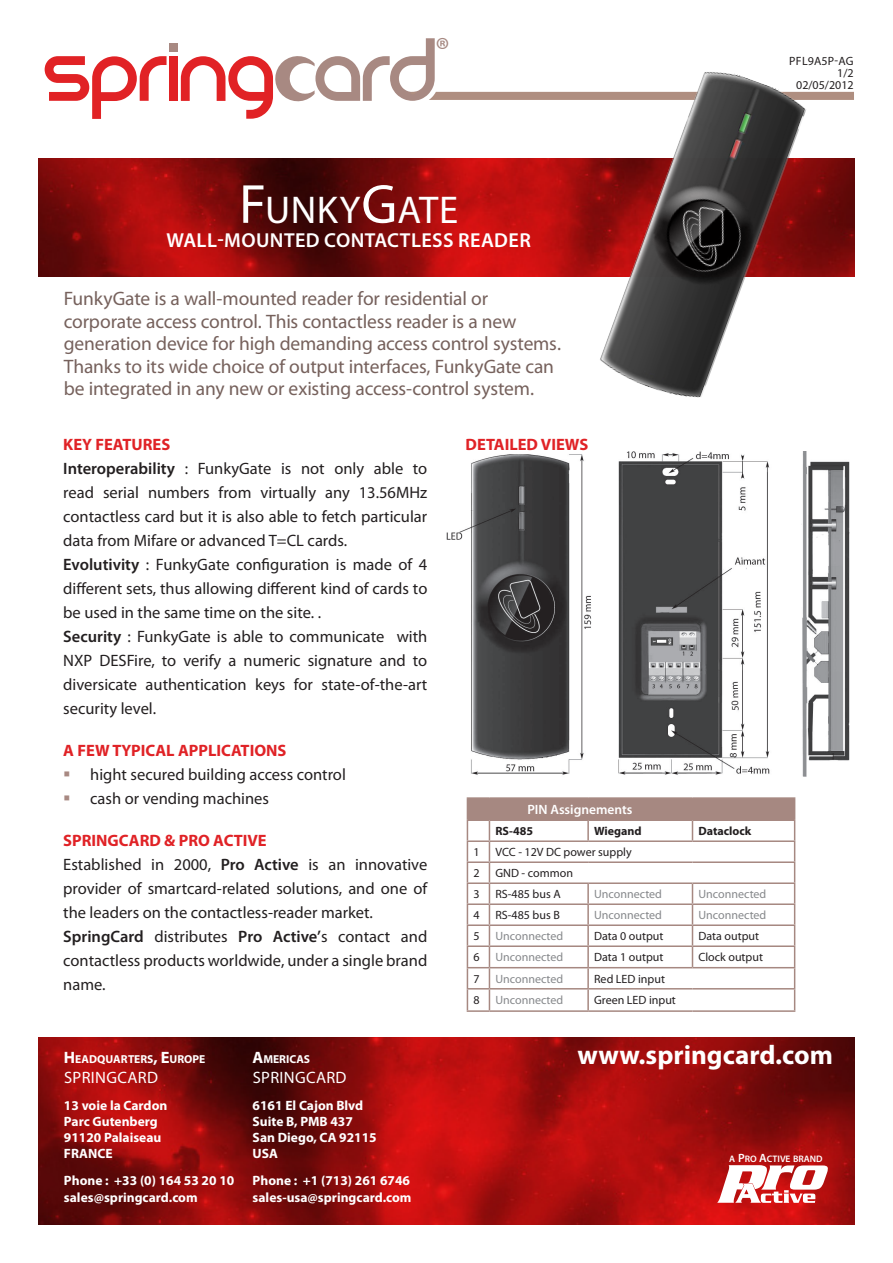
<style>
.page{position:relative;width:893px;height:1263px;background:#fff}
.page>*{position:absolute;margin:0;border:0;box-sizing:border-box;transform-origin:0 0}
.Nom_du_produit{font:38.85px "Myriad Pro";letter-spacing:.01em;color:#fff}
.t1{font:33.75px "Myriad Pro";color:#a68881}
.www_springcard_com{font:700 27px "Myriad Pro";color:#fff}
.Sous_titre_produit{font:600 20.25px "Myriad Pro";letter-spacing:.02em;color:#fff}
.Présentation_général{font:19.5px/22.5px "Myriad Pro";letter-spacing:-.01em;color:#76615c}
.Paragraphe{font:16.5px/24px "Myriad Pro";color:#231f20;text-align:justify}
.Nom_du_paragraphe{font:700 16.5px "Myriad Pro";color:#e02226}
.Paragraphe___puces{font:16.5px "Myriad Pro";color:#231f20}
.SPRINGCARD_-_EU__US{font:16.5px "Myriad Pro";letter-spacing:.02em;color:#fff}
.Adresse___n__de_télé{font:700 13.5px "Myriad Pro";color:#fff}
.Première_ligne_table{font:600 13.5px "Myriad Pro";color:#fff}
.colonne_de_gauche{font:12px "Myriad Pro";color:#231f20}
.colonne_de_gauche-2{font:12px "Myriad Pro";color:#86888b}
.titre_du_doc___date{font:12px "Myriad Pro";letter-spacing:.005em;color:#231f20}
.colonne_de_gauche-3{font:700 12px "Myriad Pro";color:#231f20}
.SPRINGCARD_-_EU__US-2{font:700 11.55px "Myriad Pro";color:#fff}
.t2{font:600 9.45px "Myriad Pro";color:#fff}
.s1{font-size:55.5px}
.s2{font-weight:600}
.s3{font-size:16.5px}
.s4{font-size:12px}
</style>
<div class="page">
<svg style="left:45px;top:56px;width:122px;height:63px"></svg>
<div style="left:169px;top:56px;width:9px;height:45px;background:#e12225"></div>
<div style="left:169px;top:43px;width:9px;height:9px;background:#a88982"></div>
<svg style="left:181px;top:38px;width:673px;height:81px"></svg>
<img style="left:38px;top:159px;width:817px;height:117px">
<img style="left:38px;top:1037px;width:817px;height:188px">
<svg style="left:717px;top:1165px;width:111px;height:38px"></svg>
<hr style="left:467px;top:1010px;width:22px;height:2px;background:#a68881">
<hr style="left:467px;top:797px;width:22px;height:2px;background:#a68881">
<hr style="left:489px;top:797px;width:99px;height:2px;background:#a68881">
<hr style="left:588px;top:797px;width:104px;height:2px;background:#a68881">
<hr style="left:692px;top:797px;width:103px;height:2px;background:#a68881">
<svg style="left:467px;top:799px;width:328px;height:211px"></svg>
<hr style="left:489px;top:882px;width:99px;height:2px;background:#a68881">
<hr style="left:588px;top:882px;width:104px;height:2px;background:#a68881">
<hr style="left:692px;top:882px;width:103px;height:2px;background:#a68881">
<hr style="left:489px;top:903px;width:99px;height:2px;background:#a68881">
<hr style="left:588px;top:903px;width:104px;height:2px;background:#a68881">
<hr style="left:692px;top:903px;width:103px;height:2px;background:#a68881">
<hr style="left:489px;top:924px;width:99px;height:2px;background:#a68881">
<hr style="left:588px;top:924px;width:104px;height:2px;background:#a68881">
<hr style="left:692px;top:924px;width:103px;height:2px;background:#a68881">
<hr style="left:489px;top:1010px;width:99px;height:2px;background:#a68881">
<hr style="left:588px;top:1010px;width:104px;height:2px;background:#a68881">
<hr style="left:692px;top:1010px;width:103px;height:2px;background:#a68881">
<img style="left:582px;top:59px;width:227px;height:339px">
<img style="left:446px;top:452px;width:404px;height:325px">
<h2 class="t1" style="left:435px;top:29px;width:16px">®</h2>
<p class="titre_du_doc___date" style="left:789px;top:54px;width:66px">pfl9a5p-ag</p>
<p class="titre_du_doc___date" style="left:837px;top:66px;width:18px">1/2</p>
<p class="titre_du_doc___date" style="left:796px;top:78px;width:59px">02/05/2012</p>
<p class="Nom_du_produit" style="left:239px;top:186px;width:221px"><span class="s1">F</span>UNKY<span class="s1">G</span>ATE</p>
<p class="Sous_titre_produit" style="left:166px;top:227px;width:266px">wall-mounted contactless</p>
<p class="Sous_titre_produit" style="left:458px;top:227px;width:74px">reader</p>
<p class="Présentation_général" style="left:64px;top:287px;width:499px">FunkyGate is a wall-mounted reader for residential or corporate access control. This contactless reader is a new generation device for high demanding access control systems.</p>
<p class="Présentation_général" style="left:64px;top:355px;width:492px">Thanks to its wide choice of output interfaces, FunkyGate can be integrated in any new or existing access-control system.</p>
<p class="Nom_du_paragraphe" style="left:63px;top:434px;width:108px">KEY FEATURES</p>
<p class="Paragraphe" style="left:63px;top:456px;width:366px"><span class="s2">Interoperability</span> : FunkyGate is not only able to read serial numbers from virtually any 13.56MHz contactless card but it is also able to fetch particular data from Mifare or advanced T=CL cards.</p>
<p class="Paragraphe" style="left:63px;top:552px;width:366px"><span class="s2">Evolutivity</span> : FunkyGate configuration is made of 4 different sets, thus allowing different kind of cards to be used in the same time on the site. .</p>
<p class="Paragraphe" style="left:63px;top:624px;width:366px"><span class="s2">Security</span> : FunkyGate is able to communicate with NXP DESFire, to verify a numeric signature and to diversicate authentication keys for state-of-the-art security level.</p>
<p class="Nom_du_paragraphe" style="left:63px;top:740px;width:225px">A FEW TYPICAL APPLICATIONS</p>
<p class="Paragraphe___puces" style="left:90px;top:764px;width:257px">hight secured building access control</p>
<p class="Paragraphe___puces" style="left:90px;top:788px;width:180px">cash or vending machines</p>
<p class="Nom_du_paragraphe" style="left:63px;top:830px;width:205px">SPRINGCARD &amp; PRO ACTIVE</p>
<p class="Paragraphe" style="left:63px;top:852px;width:366px">Established in 2000, <span class="s2">Pro Active</span> is an innovative provider of smartcard-related solutions, and one of the leaders on the contactless-reader market.</p>
<p class="Paragraphe" style="left:63px;top:924px;width:366px"><span class="s2">SpringCard</span> distributes <span class="s2">Pro Active’</span>s contact and contactless products worldwide, under a single brand name.</p>
<p class="Nom_du_paragraphe" style="left:466px;top:434px;width:124px">DETAILED VIEWS</p>
<p class="Première_ligne_table" style="left:527px;top:801px;width:107px">PIN Assignements</p>
<p class="colonne_de_gauche-3" style="left:495px;top:823px;width:39px">RS-485</p>
<p class="colonne_de_gauche-3" style="left:594px;top:823px;width:49px">Wiegand</p>
<p class="colonne_de_gauche-3" style="left:698px;top:823px;width:54px">Dataclock</p>
<p class="colonne_de_gauche" style="left:473px;top:845px;width:8px">1</p>
<p class="colonne_de_gauche" style="left:495px;top:845px;width:138px">VCC - 12V DC power supply</p>
<p class="colonne_de_gauche" style="left:473px;top:866px;width:8px">2</p>
<p class="colonne_de_gauche" style="left:495px;top:866px;width:9px">GND</p>
<p class="colonne_de_gauche" style="left:522px;top:866px;width:53px">- common</p>
<p class="colonne_de_gauche" style="left:473px;top:887px;width:8px">3</p>
<p class="colonne_de_gauche" style="left:495px;top:887px;width:66px">RS-485 bus A</p>
<p class="colonne_de_gauche-2" style="left:594px;top:887px;width:69px">Unconnected</p>
<p class="colonne_de_gauche-2" style="left:698px;top:887px;width:69px">Unconnected</p>
<p class="colonne_de_gauche" style="left:473px;top:908px;width:8px">4</p>
<p class="colonne_de_gauche" style="left:495px;top:908px;width:66px">RS-485 bus B</p>
<p class="colonne_de_gauche-2" style="left:594px;top:908px;width:69px">Unconnected</p>
<p class="colonne_de_gauche-2" style="left:698px;top:908px;width:69px">Unconnected</p>
<p class="colonne_de_gauche" style="left:473px;top:929px;width:8px">5</p>
<p class="colonne_de_gauche-2" style="left:495px;top:929px;width:69px">Unconnected</p>
<p class="colonne_de_gauche" style="left:594px;top:929px;width:71px">Data 0 output</p>
<p class="colonne_de_gauche" style="left:698px;top:929px;width:62px">Data output</p>
<p class="colonne_de_gauche" style="left:473px;top:950px;width:8px">6</p>
<p class="colonne_de_gauche-2" style="left:495px;top:950px;width:69px">Unconnected</p>
<p class="colonne_de_gauche" style="left:594px;top:950px;width:71px">Data 1 output</p>
<p class="colonne_de_gauche" style="left:698px;top:950px;width:66px">Clock output</p>
<p class="colonne_de_gauche" style="left:473px;top:971px;width:8px">7</p>
<p class="colonne_de_gauche-2" style="left:495px;top:971px;width:69px">Unconnected</p>
<p class="colonne_de_gauche" style="left:594px;top:971px;width:72px">Red LED input</p>
<p class="colonne_de_gauche" style="left:473px;top:992px;width:8px">8</p>
<p class="colonne_de_gauche-2" style="left:495px;top:992px;width:69px">Unconnected</p>
<p class="colonne_de_gauche" style="left:594px;top:992px;width:83px">Green LED input</p>
<p class="SPRINGCARD_-_EU__US-2" style="left:64px;top:1051px;width:143px"><span class="s3">H</span>EADQUARTERS<span class="s3">, E</span>UROPE</p>
<p class="www_springcard_com" style="left:577px;top:1037px;width:257px">www.springcard.com</p>
<p class="SPRINGCARD_-_EU__US" style="left:64px;top:1067px;width:95px">SpringCard</p>
<p class="Adresse___n__de_télé" style="left:64px;top:1096px;width:105px">13 voie la Cardon</p>
<p class="Adresse___n__de_télé" style="left:64px;top:1112px;width:95px">Parc Gutenberg</p>
<p class="Adresse___n__de_télé" style="left:64px;top:1129px;width:99px">91120 Palaiseau</p>
<p class="Adresse___n__de_télé" style="left:64px;top:1145px;width:50px">FRANCE</p>
<p class="Adresse___n__de_télé" style="left:64px;top:1172px;width:172px">Phone : +33 (0) 164 53 20 10</p>
<p class="Adresse___n__de_télé" style="left:64px;top:1188px;width:135px">sales@springcard.com</p>
<p class="SPRINGCARD_-_EU__US-2" style="left:253px;top:1051px;width:59px"><span class="s3">A</span>MERICAS</p>
<p class="SPRINGCARD_-_EU__US" style="left:253px;top:1067px;width:95px">SpringCard</p>
<p class="Adresse___n__de_télé" style="left:253px;top:1096px;width:112px">6161 El Cajon Blvd</p>
<p class="Adresse___n__de_télé" style="left:253px;top:1112px;width:102px">Suite B, PMB 437</p>
<p class="Adresse___n__de_télé" style="left:253px;top:1129px;width:126px">San Diego, CA 92115</p>
<p class="Adresse___n__de_télé" style="left:253px;top:1145px;width:27px">USA</p>
<p class="Adresse___n__de_télé" style="left:253px;top:1172px;width:159px">Phone : +1 (713) 261 6746</p>
<p class="Adresse___n__de_télé" style="left:253px;top:1188px;width:160px">sales-usa@springcard.com</p>
<p class="t2" style="left:729px;top:1153px;width:95px">A <span class="s4">P</span>RO <span class="s4">A</span>CTIVE BRAND</p>
</div>
